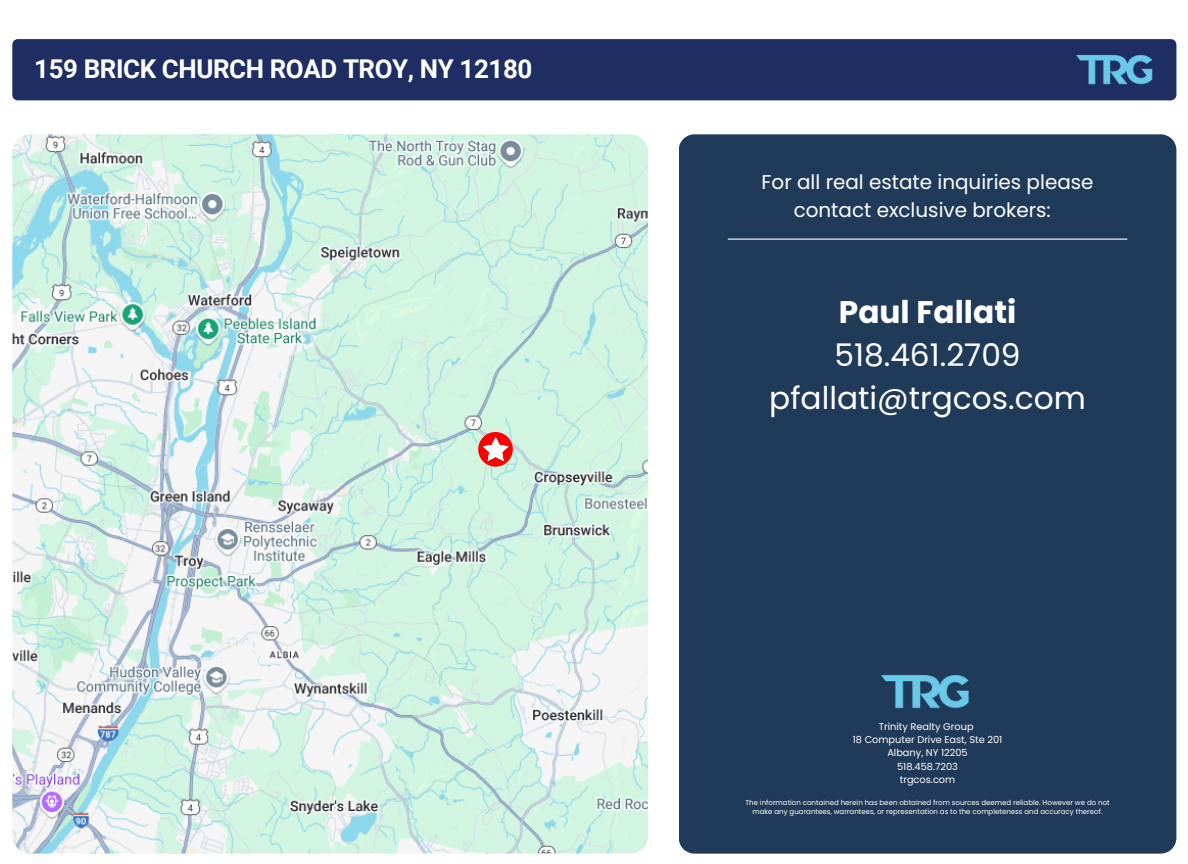
<style>
.page{position:relative;width:1188px;height:864px;background:#fff}
.page>*{position:absolute;margin:0;border:0;box-sizing:border-box;transform-origin:0 0}
.t1{font:31.2px/42.8px "Poppins";color:#fff;text-align:center}
.t2{font:700 25.95px "Roboto";letter-spacing:-.015em;color:#fff}
.t3{font:19.95px/27.2px "Poppins";color:#fff;text-align:center}
.t4{font:9.75px/13px "Poppins";color:#fff;text-align:center}
.t5{font:7.05px/9.4px "Poppins";color:#fff;text-align:center}
.s1{font-weight:700}
</style>
<div class="page">
<img style="left:12px;top:134px;width:636px;height:720px">
<svg style="left:478px;top:432px;width:35px;height:35px"></svg>
<svg style="left:483px;top:437px;width:25px;height:24px"></svg>
<div style="left:12px;top:39px;width:1164px;height:61px;background:#1f2e62"></div>
<img style="left:1070px;top:93px;width:88px;height:1px">
<img style="left:1070px;top:48px;width:93px;height:45px">
<div style="left:679px;top:134px;width:497px;height:720px;background:#203b59"></div>
<hr style="left:728px;top:239px;width:399px;height:1px;background:#fff">
<img style="left:874px;top:666px;width:107px;height:52px">
<p class="t2" style="left:34px;top:54px;width:500px">159 BRICK CHURCH ROAD TROY, NY 12180</p>
<h3 class="t3" style="left:762px;top:169px;width:334px">For all real estate inquiries please contact exclusive brokers:</h3>
<p class="t1" style="left:769px;top:291px;width:318px"><span class="s1">Paul Fallati<br></span>518.461.2709 pfallati@trgcos.com</p>
<p class="t4" style="left:853px;top:720px;width:151px">Trinity Realty Group<br>18 Computer Drive East, Ste 201<br>Albany, NY 12205<br>518.458.7203<br>trgcos.com</p>
<h1 class="t5" style="left:745px;top:798px;width:366px">The information contained herein has been obtained from sources deemed reliable. However we do not make any guarantees, warrantees, or representation as to the completeness and accuracy thereof.</h1>
</div>
